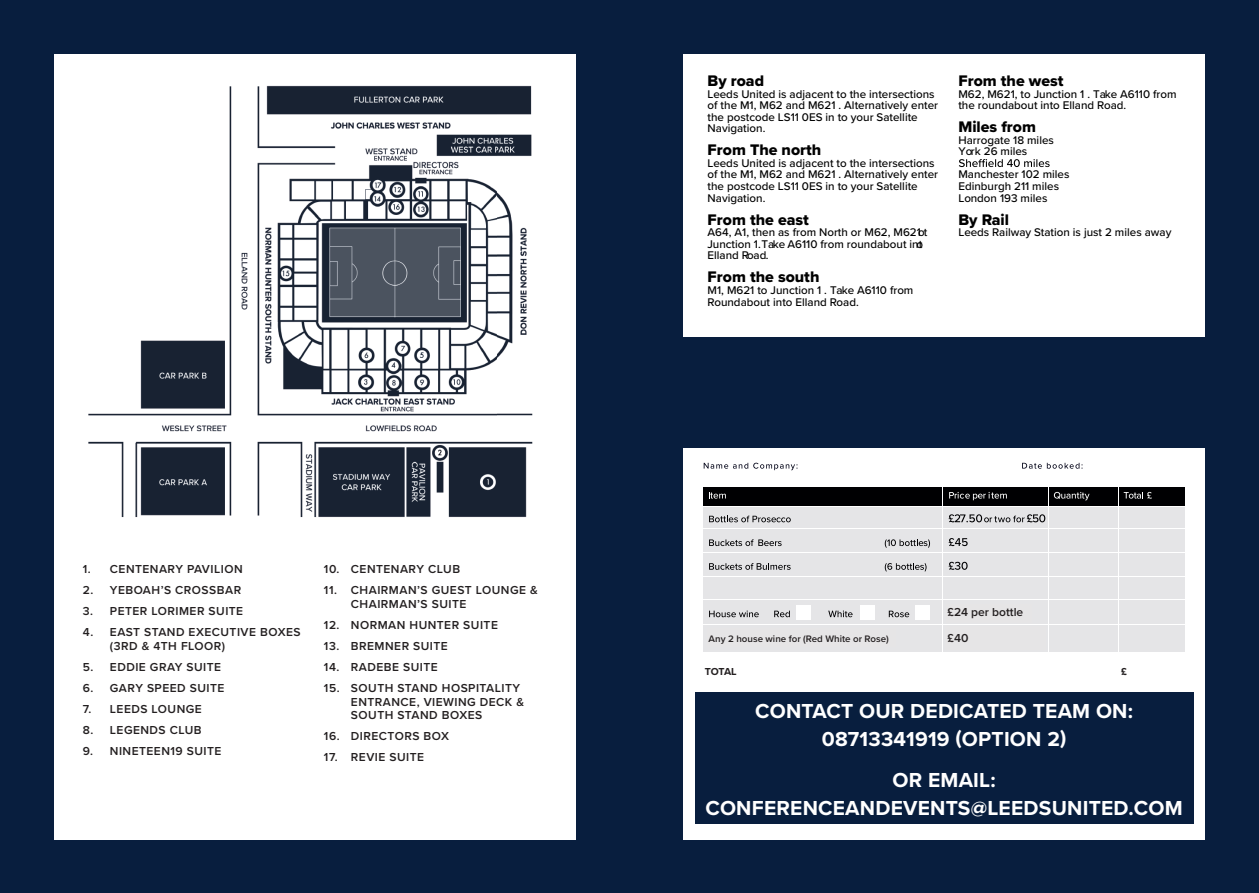
<style>
.page{position:relative;width:1259px;height:893px;background:#fff}
.page>*{position:absolute;margin:0;border:0;box-sizing:border-box;transform-origin:0 0}
.Headline__Center{font:700 21px "Proxima Nova";letter-spacing:.01em;color:#fff}
.t1{font:15.9px "Proxima Nova Extrabld";color:#000}
.t2{font:600 12px/14.4px "Proxima Nova";letter-spacing:.04em;color:#231f20}
.t3{font:600 12px "Proxima Nova";color:#231f20}
.t4{font:500 11.55px/11.6px "Proxima Nova";color:#000}
.t5{font:700 10.5px "Proxima Nova";letter-spacing:-.025em;color:#231f20}
.t6{font:600 9.75px "Proxima Nova";color:#231f20}
</style>
<div class="page">
<div style="left:0;top:0;width:629px;height:893px;background:#081e3e"></div>
<div style="left:54px;top:54px;width:521px;height:785px;background:#fff"></div>
<div style="left:629px;top:0;width:630px;height:893px;background:#081e3e"></div>
<div style="left:683px;top:448px;width:522px;height:392px;background:#fff"></div>
<div style="left:704px;top:508px;width:480px;height:172px;background:#e5e5e7"></div>
<div style="left:704px;top:487px;width:480px;height:18px;background:#000002"></div>
<svg style="left:709px;top:492px;width:17px;height:7px"></svg>
<svg style="left:949px;top:492px;width:57px;height:8px"></svg>
<svg style="left:1054px;top:492px;width:35px;height:8px"></svg>
<svg style="left:1123px;top:492px;width:29px;height:7px"></svg>
<svg style="left:709px;top:516px;width:82px;height:6px"></svg>
<svg style="left:948px;top:514px;width:97px;height:8px"></svg>
<svg style="left:709px;top:539px;width:72px;height:7px"></svg>
<svg style="left:884px;top:539px;width:46px;height:9px"></svg>
<svg style="left:948px;top:538px;width:19px;height:8px"></svg>
<svg style="left:709px;top:563px;width:81px;height:7px"></svg>
<svg style="left:885px;top:563px;width:41px;height:9px"></svg>
<svg style="left:948px;top:562px;width:19px;height:8px"></svg>
<svg style="left:709px;top:610px;width:50px;height:7px"></svg>
<hr style="left:698px;top:624px;width:492px;height:1px;background:#fff">
<hr style="left:698px;top:552px;width:492px;height:1px;background:#fff">
<hr style="left:698px;top:577px;width:492px;height:1px;background:#fff">
<hr style="left:698px;top:599px;width:492px;height:1px;background:#fff">
<hr style="left:942px;top:476px;width:1px;height:205px;background:#fff">
<hr style="left:1048px;top:476px;width:1px;height:205px;background:#fff">
<hr style="left:1118px;top:482px;width:1px;height:199px;background:#fff">
<hr style="left:698px;top:528px;width:492px;height:1px;background:#fff">
<svg style="left:774px;top:611px;width:16px;height:6px"></svg>
<svg style="left:828px;top:610px;width:24px;height:7px"></svg>
<svg style="left:889px;top:611px;width:20px;height:6px"></svg>
<div style="left:796px;top:605px;width:14px;height:15px;background:#fff"></div>
<div style="left:860px;top:605px;width:14px;height:15px;background:#fff"></div>
<div style="left:915px;top:605px;width:14px;height:15px;background:#fff"></div>
<svg style="left:703px;top:463px;width:94px;height:7px"></svg>
<svg style="left:1022px;top:463px;width:60px;height:6px"></svg>
<div style="left:695px;top:693px;width:498px;height:131px;background:#081e3e"></div>
<div style="left:683px;top:54px;width:521px;height:283px;background:#fff"></div>
<svg style="left:959px;top:159px;width:90px;height:8px"></svg>
<img style="left:88px;top:85px;width:445px;height:433px">
<div style="left:698px;top:652px;width:492px;height:32px;background:#fff"></div>
<p class="t2" style="left:83px;top:561px;width:161px">1. CENTENARY PAVILION</p>
<p class="t2" style="left:83px;top:582px;width:160px">2. YEBOAH’S CROSSBAR</p>
<p class="t2" style="left:83px;top:603px;width:162px">3. PETER LORIMER SUITE</p>
<p class="t2" style="left:110px;top:624px;width:192px;text-indent:-27px">4. EAST STAND EXECUTIVE BOXES (3RD &amp; 4TH FLOOR)</p>
<p class="t2" style="left:83px;top:660px;width:140px">5. EDDIE GRAY SUITE</p>
<p class="t2" style="left:83px;top:681px;width:143px">6. GARY SPEED SUITE</p>
<p class="t2" style="left:83px;top:702px;width:120px">7. LEEDS LOUNGE</p>
<p class="t2" style="left:83px;top:723px;width:120px">8. LEGENDS CLUB</p>
<p class="t2" style="left:83px;top:744px;width:140px">9. NINETEEN19 SUITE</p>
<p class="t2" style="left:324px;top:561px;width:138px">10. CENTENARY CLUB</p>
<p class="t2" style="left:351px;top:582px;width:188px;text-indent:-27px">11. CHAIRMAN’S GUEST LOUNGE &amp;<br>CHAIRMAN’S SUITE</p>
<p class="t2" style="left:324px;top:618px;width:175px">12. NORMAN HUNTER SUITE</p>
<p class="t2" style="left:324px;top:639px;width:125px">13. BREMNER SUITE</p>
<p class="t2" style="left:324px;top:660px;width:115px">14. RADEBE SUITE</p>
<p class="t2" style="left:351px;top:681px;width:175px;line-height:13.5px;text-indent:-27px">15. SOUTH STAND HOSPITALITY<br>ENTRANCE, VIEWING DECK &amp;<br>SOUTH STAND BOXES</p>
<p class="t2" style="left:324px;top:729px;width:127px">16. DIRECTORS BOX</p>
<p class="t2" style="left:324px;top:750px;width:102px">17. REVIE SUITE</p>
<h2 class="t1" style="left:707px;top:69px;width:58px">By road</h2>
<p class="t4" style="left:707px;top:88px;width:232px">Leeds United is adjacent to the intersections of the M1, M62 and M621 . Alternatively enter the postcode LS11 0ES in to your Satellite Navigation.</p>
<h2 class="t1" style="left:707px;top:138px;width:115px">From The north</h2>
<p class="t4" style="left:707px;top:157px;width:232px">Leeds United is adjacent to the intersections of the M1, M62 and M621 . Alternatively enter the postcode LS11 0ES in to your Satellite Navigation.</p>
<h2 class="t1" style="left:707px;top:208px;width:103px">From the east</h2>
<p class="t4" style="left:707px;top:226px;width:221px">A64, A1, then as from North or M62, M621 to<br>Junction 1. Take A6110 from roundabout into<br>Elland Road.</p>
<h2 class="t1" style="left:707px;top:265px;width:113px">From the south</h2>
<p class="t4" style="left:707px;top:284px;width:207px">M1, M621 to Junction 1 . Take A6110 from<br>Roundabout into Elland Road.</p>
<h2 class="t1" style="left:958px;top:69px;width:107px">From the west</h2>
<p class="t4" style="left:958px;top:88px;width:220px">M62, M621, to Junction 1 . Take A6110 from the roundabout into Elland Road.</p>
<h2 class="t1" style="left:958px;top:115px;width:79px">Miles from</h2>
<p class="t4" style="left:958px;top:134px;width:97px">Harrogate 18 miles<br>York 26 miles</p>
<p class="t4" style="left:958px;top:168px;width:113px">Manchester 102 miles<br>Edinburgh 211 miles<br>London 193 miles</p>
<h2 class="t1" style="left:958px;top:208px;width:52px">By Rail</h2>
<p class="t4" style="left:958px;top:226px;width:214px">Leeds Railway Station is just 2 miles away</p>
<p class="t3" style="left:947px;top:603px;width:77px">£24 per bottle</p>
<p class="t6" style="left:708px;top:631px;width:182px">Any 2 house wine for (Red White or Rose)</p>
<p class="t2" style="left:947px;top:631px;width:22px">£40</p>
<p class="t5" style="left:705px;top:663px;width:33px">TOTAL</p>
<p class="t5" style="left:1121px;top:663px;width:7px">£</p>
<p class="Headline__Center" style="left:755px;top:695px;width:379px">CONTACT OUR DEDICATED TEAM ON:</p>
<p class="Headline__Center" style="left:822px;top:723px;width:246px">08713341919 (OPTION 2)</p>
<p class="Headline__Center" style="left:892px;top:764px;width:105px">OR EMAIL:</p>
<p class="Headline__Center" style="left:705px;top:792px;width:479px">CONFERENCEANDEVENTS@LEEDSUNITED.COM</p>
</div>
